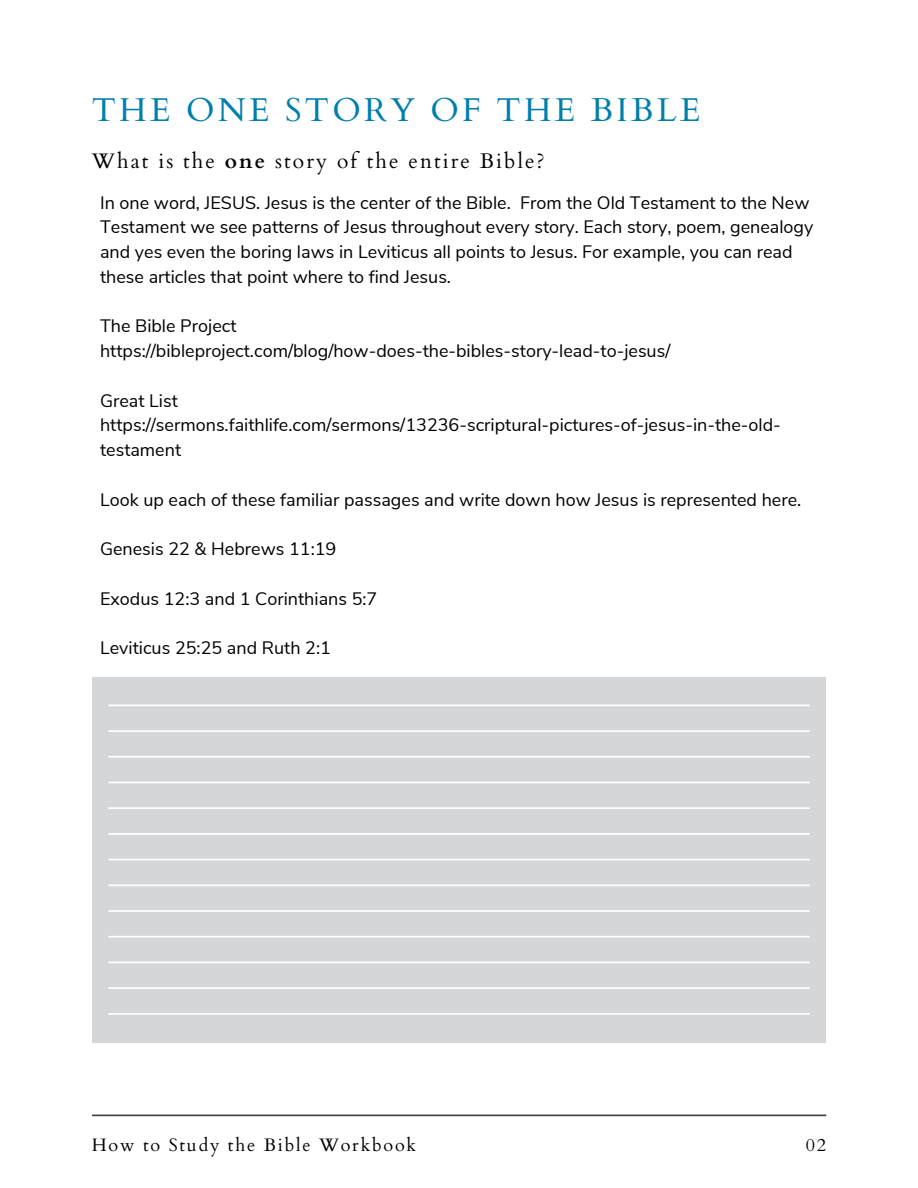
<style>
.page{position:relative;width:918px;height:1188px;background:#fff}
.page>*{position:absolute;margin:0;border:0;box-sizing:border-box;transform-origin:0 0}
.t1{font:33px "Cardo";letter-spacing:.1em;color:#007fab}
.t2{font:21px "Cardo";letter-spacing:.1em;color:#000}
.t3{font:18px/24.8px "Nunito Sans";color:#000}
.t4{font:18px "Cardo";letter-spacing:.1em;color:#000}
.s1{font-weight:700}
</style>
<div class="page">
<div style="left:92px;top:677px;width:734px;height:365px;background:#d5d6d7"></div>
<svg style="left:108px;top:705px;width:702px;height:1px"></svg>
<svg style="left:108px;top:730px;width:702px;height:2px"></svg>
<svg style="left:108px;top:756px;width:702px;height:2px"></svg>
<svg style="left:108px;top:782px;width:702px;height:1px"></svg>
<svg style="left:108px;top:807px;width:702px;height:2px"></svg>
<svg style="left:108px;top:833px;width:702px;height:2px"></svg>
<svg style="left:108px;top:859px;width:702px;height:1px"></svg>
<svg style="left:108px;top:884px;width:702px;height:2px"></svg>
<svg style="left:108px;top:910px;width:702px;height:2px"></svg>
<svg style="left:108px;top:936px;width:702px;height:2px"></svg>
<svg style="left:108px;top:962px;width:702px;height:1px"></svg>
<svg style="left:108px;top:987px;width:702px;height:2px"></svg>
<svg style="left:108px;top:1013px;width:702px;height:2px"></svg>
<svg style="left:92px;top:1114px;width:734px;height:2px"></svg>
<h1 class="t1" style="left:92px;top:88px;width:610px">THE ONE STORY OF THE BIBLE</h1>
<p class="t2" style="left:92px;top:147px;width:454px">What is the <span class="s1">one</span> story of the entire Bible?</p>
<p class="t3" style="left:100px;top:190px;width:715px">In one word, JESUS. Jesus is the center of the Bible. From the Old Testament to the New Testament we see patterns of Jesus throughout every story. Each story, poem, genealogy and yes even the boring laws in Leviticus all points to Jesus. For example, you can read these articles that point where to find Jesus.</p>
<p class="t3" style="left:100px;top:314px;width:572px">The Bible Project https://bibleproject.com/blog/how-does-the-bibles-story-lead-to-jesus/</p>
<p class="t3" style="left:100px;top:388px;width:682px">Great List https://sermons.faithlife.com/sermons/13236-scriptural-pictures-of-jesus-in-the-old&shy;testament</p>
<p class="t3" style="left:100px;top:487px;width:703px">Look up each of these familiar passages and write down how Jesus is represented here.</p>
<p class="t3" style="left:100px;top:537px;width:238px">Genesis 22 &amp; Hebrews 11:19</p>
<p class="t3" style="left:100px;top:586px;width:279px">Exodus 12:3 and 1 Corinthians 5:7</p>
<p class="t3" style="left:100px;top:636px;width:232px">Leviticus 25:25 and Ruth 2:1</p>
<p class="t4" style="left:92px;top:1134px;width:326px">How to Study the Bible Workbook</p>
<p class="t4" style="left:806px;top:1134px;width:22px">02</p>
</div>
